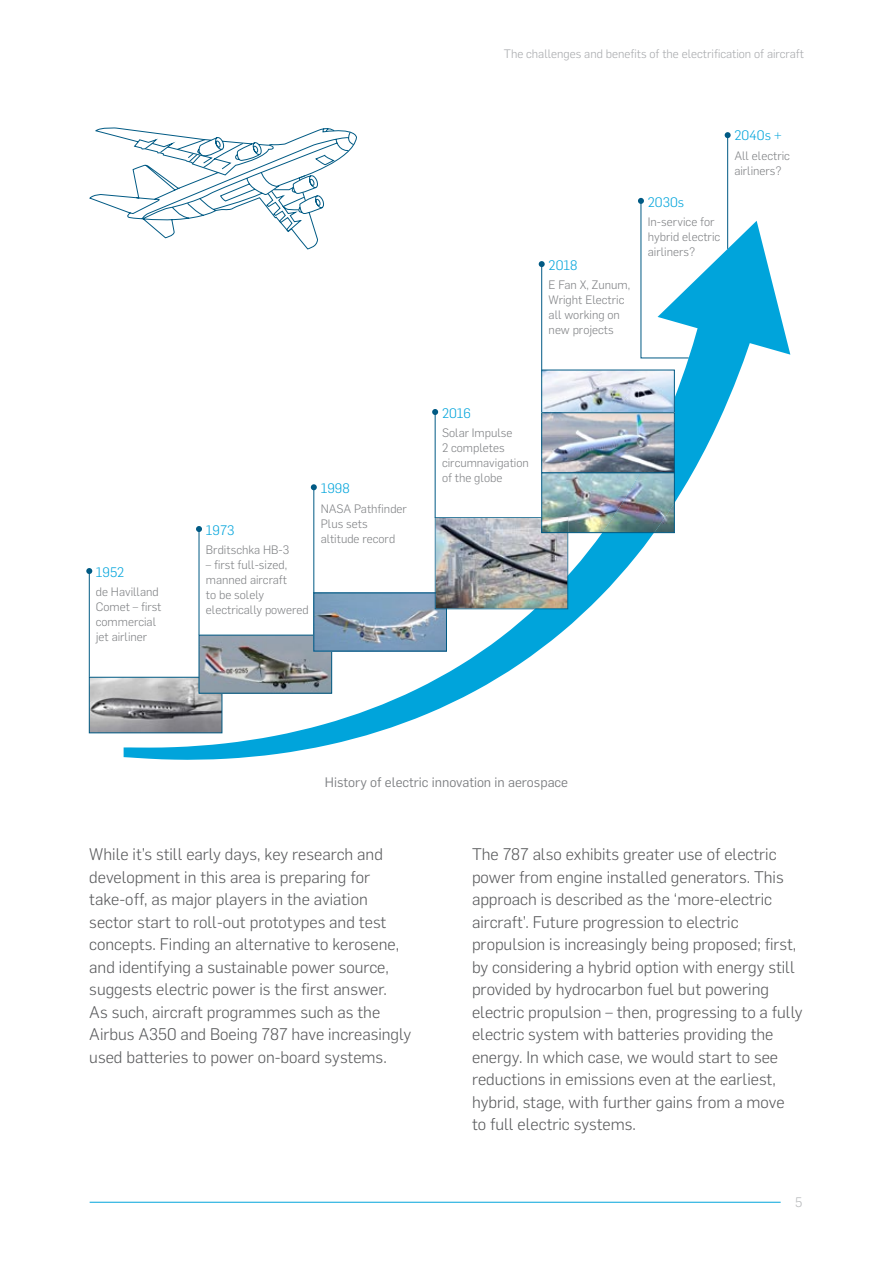
<style>
.page{position:relative;width:893px;height:1263px;background:#fff}
.page>*{position:absolute;margin:0;border:0;box-sizing:border-box;transform-origin:0 0}
.t1{font:300 16.5px/22.5px "Flama";color:#58595b}
.t2{font:13.5px "Flama";color:#808285}
.t3{font:300 13.5px "Flama";color:#00a4db}
.t4{font:300 13.5px "Flama";color:#b8babc}
.t5{font:300 12px/15px "Flama";color:#808285}
.t6{font:12px "Flama Light 3";color:#a7a9ac}
</style>
<div class="page">
<hr style="left:90px;top:1202px;width:691px;height:1px;background:#00a4db">
<svg style="left:124px;top:309px;width:621px;height:451px"></svg>
<img style="left:91px;top:679px;width:129px;height:52px">
<div style="left:89px;top:677px;width:133px;height:56px;border:1px solid #005a84"></div>
<img style="left:201px;top:637px;width:129px;height:54px">
<div style="left:199px;top:635px;width:133px;height:58px;border:1px solid #005a84"></div>
<img style="left:315px;top:595px;width:130px;height:54px">
<img style="left:435px;top:517px;width:133px;height:92px">
<img style="left:543px;top:372px;width:130px;height:159px">
<img style="left:602px;top:474px;width:71px;height:57px">
<img style="left:543px;top:517px;width:25px;height:14px">
<div style="left:541px;top:472px;width:134px;height:61px;border:1px solid #005a84"></div>
<div style="left:541px;top:370px;width:134px;height:43px;border:1px solid #005a84"></div>
<div style="left:541px;top:412px;width:134px;height:61px;border:1px solid #005a84"></div>
<hr style="left:89px;top:571px;width:1px;height:106px;background:#005a84">
<svg style="left:86px;top:568px;width:6px;height:6px"></svg>
<hr style="left:199px;top:529px;width:1px;height:106px;background:#005a84">
<svg style="left:196px;top:526px;width:6px;height:6px"></svg>
<hr style="left:313px;top:487px;width:1px;height:106px;background:#005a84">
<svg style="left:311px;top:484px;width:6px;height:6px"></svg>
<hr style="left:435px;top:412px;width:1px;height:106px;background:#005a84">
<svg style="left:432px;top:409px;width:6px;height:6px"></svg>
<hr style="left:541px;top:264px;width:1px;height:106px;background:#005a84">
<svg style="left:539px;top:261px;width:6px;height:6px"></svg>
<svg style="left:638px;top:198px;width:152px;height:161px"></svg>
<hr style="left:727px;top:135px;width:1px;height:114px;background:#005a84">
<svg style="left:725px;top:132px;width:6px;height:6px"></svg>
<svg style="left:89px;top:127px;width:268px;height:122px"></svg>
<p class="t6" style="left:504px;top:46px;width:302px">The challenges and benefts of the electrifcation of aircraft</p>
<p class="t3" style="left:96px;top:563px;width:30px">1952</p>
<p class="t5" style="left:96px;top:584px;width:67px">de Havilland<br>Comet – frst commercial jet airliner</p>
<p class="t3" style="left:206px;top:521px;width:30px">1973</p>
<p class="t5" style="left:206px;top:542px;width:85px">Brditschka HB-3</p>
<p class="t5" style="left:206px;top:557px;width:104px">– frst full-sized, manned aircraft<br>to be solely electrically powered</p>
<p class="t3" style="left:321px;top:479px;width:31px">1998</p>
<p class="t5" style="left:321px;top:500px;width:88px">NASA Pathfnder<br>Plus sets altitude record</p>
<p class="t3" style="left:549px;top:256px;width:30px">2018</p>
<p class="t5" style="left:549px;top:277px;width:83px">E Fan X, Zunum,<br>Wright Electric all working on new projects</p>
<p class="t3" style="left:648px;top:193px;width:38px">2030s</p>
<p class="t5" style="left:648px;top:214px;width:74px">In-service for hybrid electric airliners?</p>
<p class="t3" style="left:734px;top:126px;width:49px">2040s +</p>
<p class="t5" style="left:734px;top:147px;width:57px">All electric airliners?</p>
<p class="t3" style="left:442px;top:404px;width:30px">2016</p>
<p class="t5" style="left:442px;top:425px;width:88px">Solar Impulse<br>2 completes circumnavigation of the globe</p>
<p class="t2" style="left:325px;top:773px;width:245px">History of electric innovation in aerospace</p>
<p class="t1" style="left:89px;top:842px;width:323px">While it’s still early days, key research and development in this area is preparing for take-off, as major players in the aviation sector start to roll-out prototypes and test concepts. Finding an alternative to kerosene, and identifying a sustainable power source, suggests electric power is the frst answer.<br>As such, aircraft programmes such as the Airbus A350 and Boeing 787 have increasingly used batteries to power on-board systems.</p>
<p class="t1" style="left:472px;top:842px;width:332px">The 787 also exhibits greater use of electric power from engine installed generators. This approach is described as the ‘more-electric aircraft’. Future progression to electric propulsion is increasingly being proposed; frst, by considering a hybrid option with energy still provided by hydrocarbon fuel but powering electric propulsion – then, progressing to a fully electric system with batteries providing the energy. In which case, we would start to see reductions in emissions even at the earliest, hybrid, stage, with further gains from a move to full electric systems.</p>
<p class="t4" style="left:795px;top:1193px;width:9px">5</p>
</div>
